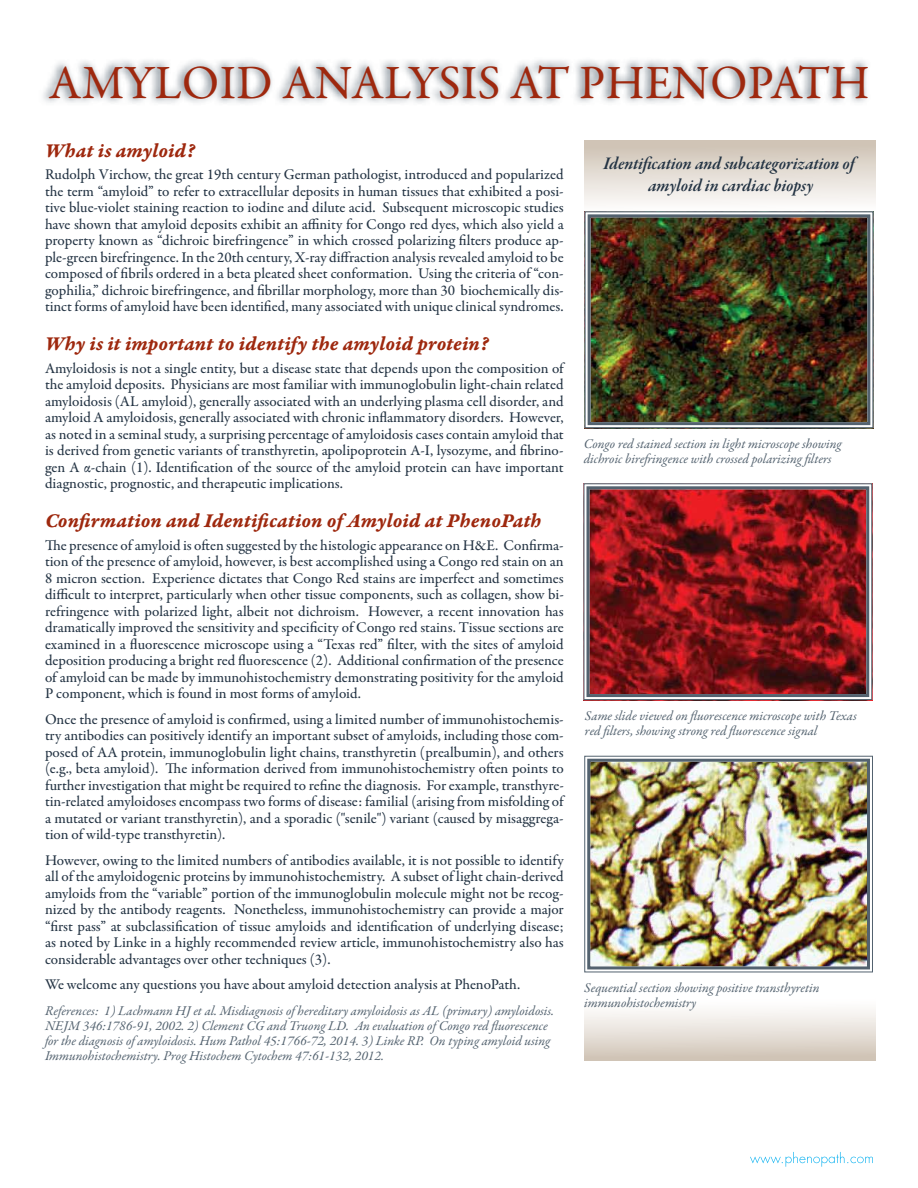
<style>
.page{position:relative;width:918px;height:1188px;background:#fff}
.page>*{position:absolute;margin:0;border:0;box-sizing:border-box;transform-origin:0 0}
.t1{font:48px "Garamond Premr Pro";letter-spacing:.01em;color:#9e280e}
.t2{font:21px "Garamond Premr Pro Bd It Capt";color:#9e280e}
.t3{font:18px/21.6px "Garamond Premr Pro Smbd It Subh";color:#243444;text-align:center}
.t4{font:500 15px/16.5px "Garamond Premr Pro";color:#243444;text-align:justify}
.t5{font:italic 13.5px/15px "Garamond Premr Pro";letter-spacing:-.005em;color:#53626f}
</style>
<div class="page">
<svg style="left:750px;top:1152px;width:123px;height:15px"></svg>
<svg style="left:585px;top:140px;width:291px;height:64px;background:#e3dbd3"></svg>
<div style="left:585px;top:970px;width:291px;height:91px;background:linear-gradient(to bottom,#fff,#d6cbbf)"></div>
<svg style="left:43px;top:60px;width:824px;height:44px"></svg>
<img style="left:584px;top:211px;width:290px;height:218px">
<div style="left:588px;top:214px;width:282px;height:211px;border:3px solid #53626f"></div>
<svg style="left:583px;top:483px;width:290px;height:218px;background:#891e22"></svg>
<div style="left:586px;top:486px;width:283px;height:211px;border:3px solid #53626f"></div>
<img style="left:584px;top:755px;width:289px;height:218px">
<div style="left:587px;top:759px;width:283px;height:210px;border:3px solid #53626f"></div>
<h1 class="t1" style="left:49px;top:54px;width:823px">AMYLOID ANALYSIS AT PHENOPATH</h1>
<h2 class="t2" style="left:45px;top:138px;width:152px">What is amyloid?</h2>
<p class="t4" style="left:45px;top:167px;width:520px">Rudolph Virchow, the great 19th century German pathologist, introduced and popularized the term “amyloid” to refer to extracellular deposits in human tissues that exhibited a posi&shy;tive blue-violet staining reaction to iodine and dilute acid. Subsequent microscopic studies have shown that amyloid deposits exhibit an affinity for Congo red dyes, which also yield a property known as “dichroic birefringence” in which crossed polarizing filters produce ap&shy;ple-green birefringence. In the 20th century, X-ray diffraction analysis revealed amyloid to be composed of fibrils ordered in a beta pleated sheet conformation. Using the criteria of “con&shy;gophilia,” dichroic birefringence, and fibrillar morphology, more than 30 biochemically dis&shy;tinct forms of amyloid have been identified, many associated with unique clinical syndromes.</p>
<h2 class="t2" style="left:45px;top:331px;width:446px">Why is it important to identify the amyloid protein?</h2>
<p class="t4" style="left:45px;top:360px;width:520px">Amyloidosis is not a single entity, but a disease state that depends upon the composition of the amyloid deposits. Physicians are most familiar with immunoglobulin light-chain related amyloidosis (AL amyloid), generally associated with an underlying plasma cell disorder, and amyloid A amyloidosis, generally associated with chronic inflammatory disorders. However, as noted in a seminal study, a surprising percentage of amyloidosis cases contain amyloid that is derived from genetic variants of transthyretin, apolipoprotein A-I, lysozyme, and fibrino&shy;gen A α-chain (1). Identification of the source of the amyloid protein can have important diagnostic, prognostic, and therapeutic implications.</p>
<h2 class="t2" style="left:45px;top:508px;width:498px">Confirmation and Identification of Amyloid at PhenoPath</h2>
<p class="t4" style="left:45px;top:537px;width:520px">The presence of amyloid is often suggested by the histologic appearance on H&amp;E. Confirma&shy;tion of the presence of amyloid, however, is best accomplished using a Congo red stain on an 8 micron section. Experience dictates that Congo Red stains are imperfect and sometimes difficult to interpret, particularly when other tissue components, such as collagen, show bi&shy;refringence with polarized light, albeit not dichroism. However, a recent innovation has dramatically improved the sensitivity and specificity of Congo red stains. Tissue sections are examined in a fluorescence microscope using a “Texas red” filter, with the sites of amyloid deposition producing a bright red fluorescence (2). Additional confirmation of the presence of amyloid can be made by immunohistochemistry demonstrating positivity for the amyloid P component, which is found in most forms of amyloid.</p>
<p class="t4" style="left:45px;top:711px;width:520px">Once the presence of amyloid is confirmed, using a limited number of immunohistochemis&shy;try antibodies can positively identify an important subset of amyloids, including those com&shy;posed of AA protein, immunoglobulin light chains, transthyretin (prealbumin), and others (e.g., beta amyloid). The information derived from immunohistochemistry often points to further investigation that might be required to refine the diagnosis. For example, transthyre&shy;tin-related amyloidoses encompass two forms of disease: familial (arising from misfolding of a mutated or variant transthyretin), and a sporadic ("senile") variant (caused by misaggrega&shy;tion of wild-type transthyretin).</p>
<p class="t4" style="left:45px;top:852px;width:520px">However, owing to the limited numbers of antibodies available, it is not possible to identify all of the amyloidogenic proteins by immunohistochemistry. A subset of light chain-derived amyloids from the “variable” portion of the immunoglobulin molecule might not be recog&shy;nized by the antibody reagents. Nonetheless, immunohistochemistry can provide a major “first pass” at subclassification of tissue amyloids and identification of underlying disease; as noted by Linke in a highly recommended review article, immunohistochemistry also has considerable advantages over other techniques (3).</p>
<p class="t4" style="left:45px;top:977px;width:477px">We welcome any questions you have about amyloid detection analysis at PhenoPath.</p>
<p class="t5" style="left:45px;top:1004px;width:511px">References: 1) Lachmann HJ et al. Misdiagnosis of hereditary amyloidosis as AL (primary) amyloidosis.<br>NEJM 346:1786-91, 2002. 2) Clement CG and Truong LD. An evaluation of Congo red fluorescence for the diagnosis of amyloidosis. Hum Pathol 45:1766-72, 2014. 3) Linke RP. On typing amyloid using Immunohistochemistry. Prog Histochem Cytochem 47:61-132, 2012.</p>
<p class="t3" style="left:603px;top:154px;width:253px">Identification and subcategorization of amyloid in cardiac biopsy</p>
<p class="t5" style="left:584px;top:437px;width:260px">Congo red stained section in light microscope showing dichroic birefringence with crossed polarizing filters</p>
<p class="t5" style="left:585px;top:709px;width:273px">Same slide viewed on fluorescence microscope with Texas red filters, showing strong red fluorescence signal</p>
<p class="t5" style="left:584px;top:981px;width:237px">Sequential section showing positive transthyretin immunohistochemistry</p>
</div>
